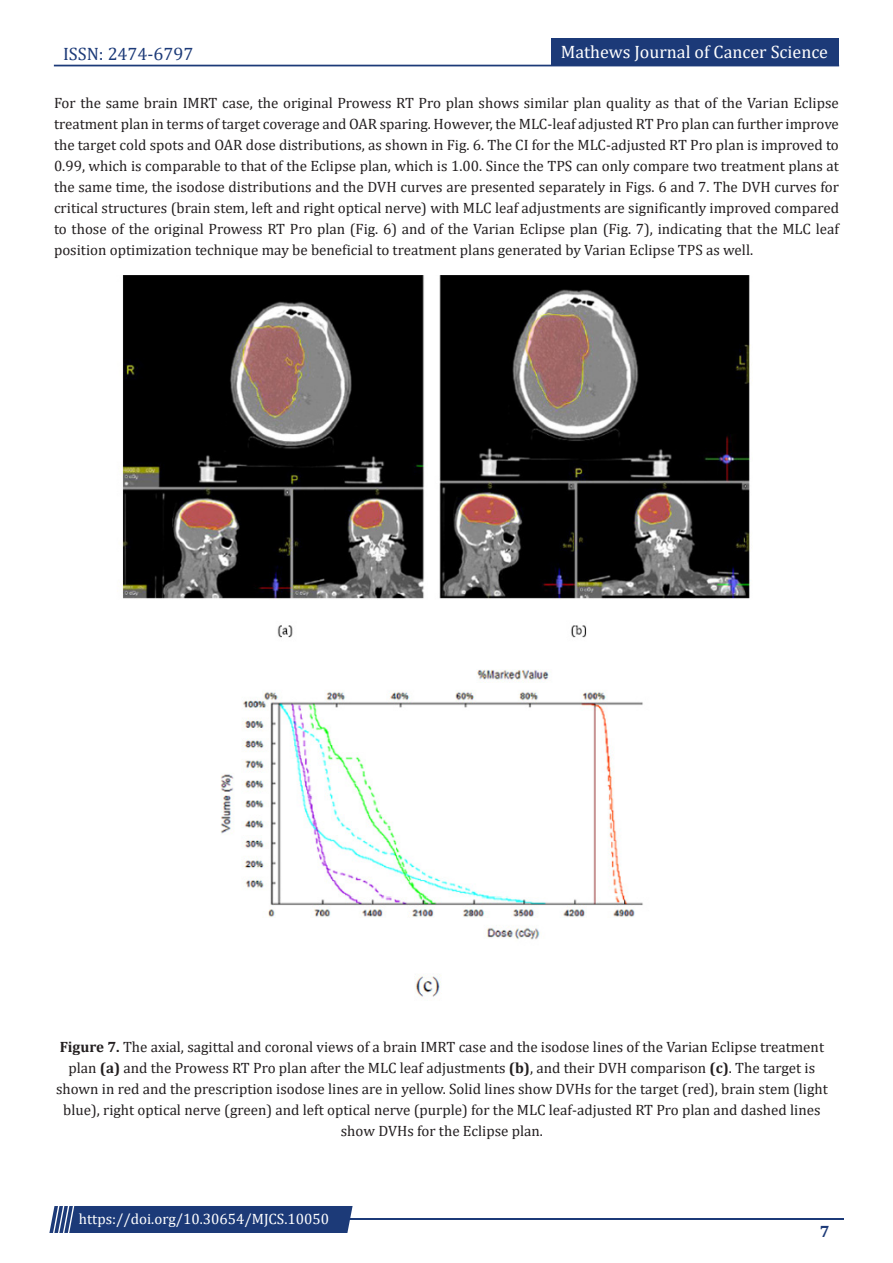
<style>
.page{position:relative;width:893px;height:1263px;background:#fff}
.page>*{position:absolute;margin:0;border:0;box-sizing:border-box;transform-origin:0 0}
.t1{font:18px "Cambria";color:#fff}
.t2{font:18px "Cambria";color:#1c3a78}
.t3{font:700 16.5px "Cambria";color:#1c3a78}
.t4{font:15px/21px "Cambria";color:#231f20;text-align:justify}
.t5{font:15px "Cambria";color:#fff}
.s1{font-weight:700}
</style>
<div class="page">
<div style="left:54px;top:65px;width:785px;height:1px;border:1px solid #1c3a78"></div>
<div style="left:551px;top:39px;width:288px;height:27px;background:#1c3a78"></div>
<hr style="left:310px;top:1219px;width:534px;height:1px;background:#1c3a78">
<div style="left:49px;top:1206px;width:304px;height:27px;background:#1c3a78"></div>
<img style="left:122px;top:275px;width:628px;height:724px">
<p class="t2" style="left:63px;top:43px;width:132px">ISSN: 2474-6797</p>
<p class="t1" style="left:561px;top:41px;width:269px">Mathews Journal of Cancer Science</p>
<p class="t4" style="left:54px;top:92px;width:786px">For the same brain IMRT case, the original Prowess RT Pro plan shows similar plan quality as that of the Varian Eclipse treatment plan in terms of target coverage and OAR sparing. However, the MLC-leaf adjusted RT Pro plan can further improve the target cold spots and OAR dose distributions, as shown in Fig. 6. The CI for the MLC-adjusted RT Pro plan is improved to 0.99, which is comparable to that of the Eclipse plan, which is 1.00. Since the TPS can only compare two treatment plans at the same time, the isodose distributions and the DVH curves are presented separately in Figs. 6 and 7. The DVH curves for critical structures (brain stem, left and right optical nerve) with MLC leaf adjustments are significantly improved compared to those of the original Prowess RT Pro plan (Fig. 6) and of the Varian Eclipse plan (Fig. 7), indicating that the MLC leaf position optimization technique may be beneficial to treatment plans generated by Varian Eclipse TPS as well.</p>
<p class="t4" style="left:56px;top:1036px;width:773px;text-align:center"><span class="s1">Figure 7.</span> The axial, sagittal and coronal views of a brain IMRT case and the isodose lines of the Varian Eclipse treatment plan <span class="s1">(a)</span> and the Prowess RT Pro plan after the MLC leaf adjustments <span class="s1">(b)</span>, and their DVH comparison <span class="s1">(c)</span>. The target is shown in red and the prescription isodose lines are in yellow. Solid lines show DVHs for the target (red), brain stem (light blue), right optical nerve (green) and left optical nerve (purple) for the MLC leaf-adjusted RT Pro plan and dashed lines show DVHs for the Eclipse plan.</p>
<p class="t5" style="left:79px;top:1210px;width:252px">https://doi.org/10.30654/MJCS.10050</p>
<p class="t3" style="left:820px;top:1220px;width:11px">7</p>
</div>
